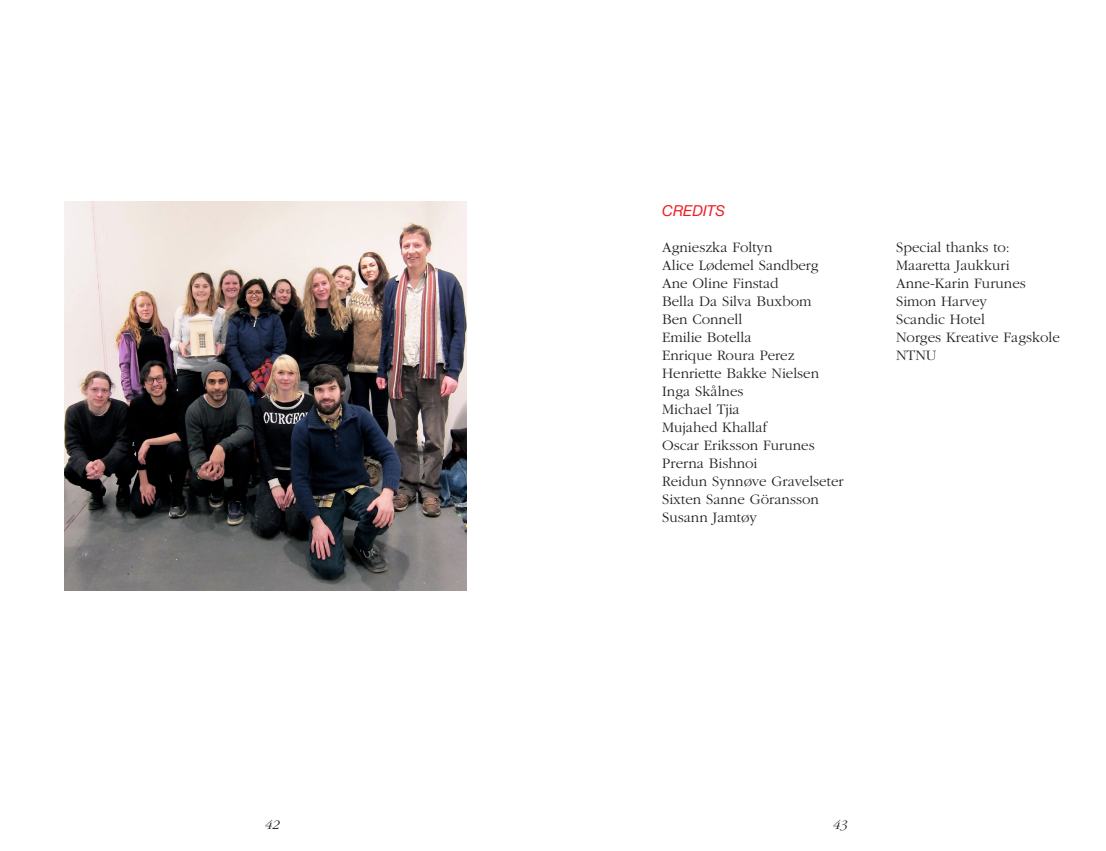
<style>
.page{position:relative;width:1106px;height:851px;background:#fff}
.page>*{position:absolute;margin:0;border:0;box-sizing:border-box;transform-origin:0 0}
.Garamond{font:300 15px "ITC Garamond Std";color:#231f20}
.Helvetica{font:italic 15px "Helvetica Neue";color:#ee1d23}
.t1{font:italic 300 13.5px "ITC Garamond Std";color:#231f20}
</style>
<div class="page">
<img style="left:65px;top:202px;width:402px;height:388px">
<p class="Helvetica" style="left:662px;top:202px;width:65px">CREDITS</p>
<p class="Garamond" style="left:662px;top:239px;width:112px">Agnieszka Foltyn</p>
<p class="Garamond" style="left:662px;top:257px;width:158px">Alice Lødemel Sandberg</p>
<p class="Garamond" style="left:662px;top:275px;width:118px">Ane Oline Finstad</p>
<p class="Garamond" style="left:662px;top:293px;width:151px">Bella Da Silva Buxbom</p>
<p class="Garamond" style="left:662px;top:311px;width:82px">Ben Connell</p>
<p class="Garamond" style="left:662px;top:329px;width:91px">Emilie Botella</p>
<p class="Garamond" style="left:662px;top:347px;width:134px">Enrique Roura Perez</p>
<p class="Garamond" style="left:662px;top:365px;width:158px">Henriette Bakke Nielsen</p>
<p class="Garamond" style="left:662px;top:383px;width:83px">Inga Skålnes</p>
<p class="Garamond" style="left:662px;top:401px;width:79px">Michael Tjia</p>
<p class="Garamond" style="left:662px;top:419px;width:106px">Mujahed Khallaf</p>
<p class="Garamond" style="left:662px;top:437px;width:154px">Oscar Eriksson Furunes</p>
<p class="Garamond" style="left:662px;top:455px;width:97px">Prerna Bishnoi</p>
<p class="Garamond" style="left:662px;top:473px;width:183px">Reidun Synnøve Gravelseter</p>
<p class="Garamond" style="left:662px;top:491px;width:158px">Sixten Sanne Göransson</p>
<p class="Garamond" style="left:662px;top:509px;width:96px">Susann Jamtøy</p>
<p class="Garamond" style="left:896px;top:239px;width:115px">Special thanks to:</p>
<p class="Garamond" style="left:896px;top:257px;width:115px">Maaretta Jaukkuri</p>
<p class="Garamond" style="left:896px;top:275px;width:131px">Anne-Karin Furunes</p>
<p class="Garamond" style="left:896px;top:293px;width:92px">Simon Harvey</p>
<p class="Garamond" style="left:896px;top:311px;width:90px">Scandic Hotel</p>
<p class="Garamond" style="left:896px;top:329px;width:165px">Norges Kreative Fagskole</p>
<p class="Garamond" style="left:896px;top:347px;width:42px">NTNU</p>
<p class="t1" style="left:265px;top:816px;width:16px">42</p>
<p class="t1" style="left:832px;top:816px;width:16px">43</p>
</div>
